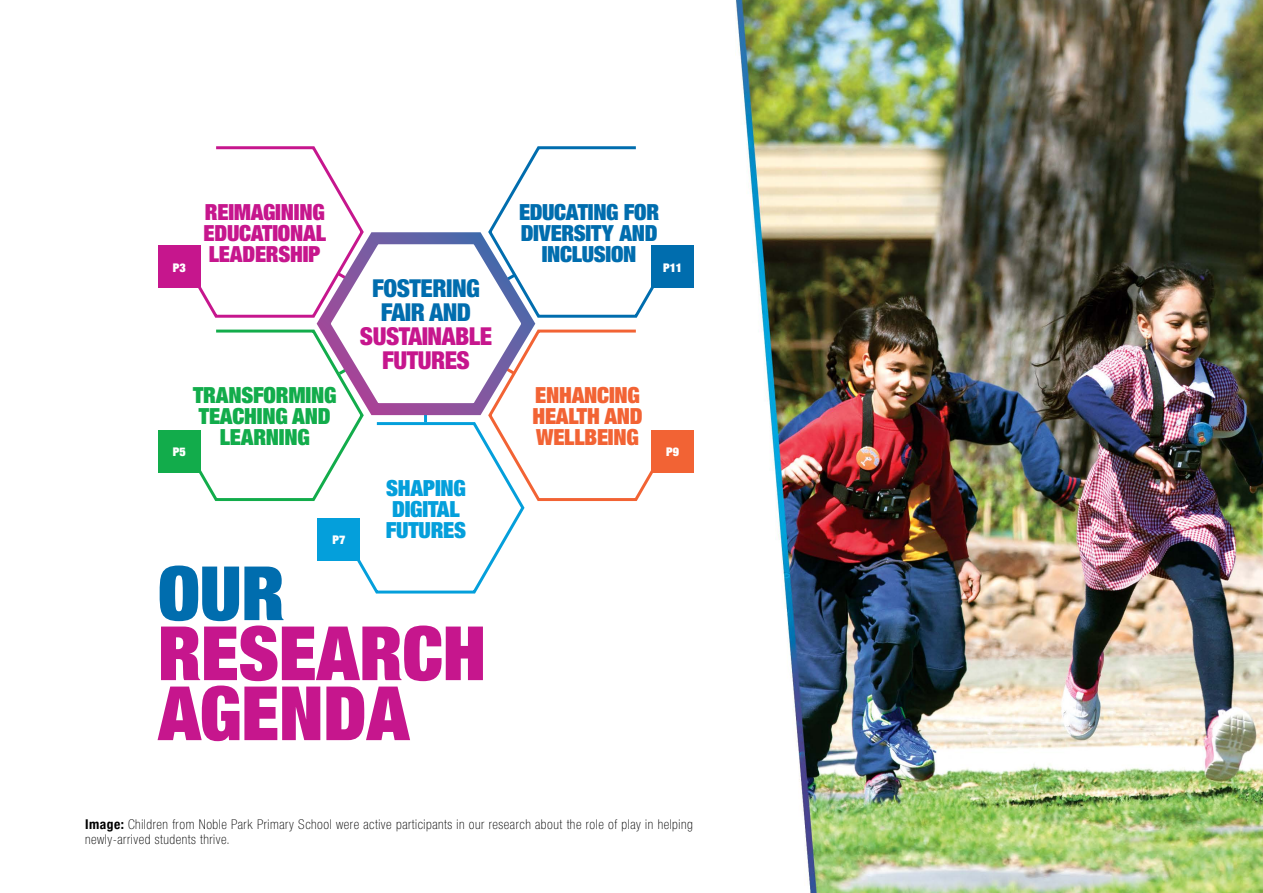
<style>
.page{position:relative;width:1263px;height:893px;background:#fff}
.page>*{position:absolute;margin:0;border:0;box-sizing:border-box;transform-origin:0 0}
.t1{font:900 expanded 75px/60px "Helvetica Neue";color:#c6168d}
.t2{font:900 expanded 75px "Helvetica Neue";color:#006dae}
.t3{font:900 condensed 24.75px/24px "Helvetica Neue";letter-spacing:-.02em;color:#c6168d;text-align:center}
.t4{font:900 condensed 24.75px/24px "Helvetica Neue";letter-spacing:-.02em;color:#006dae;text-align:center}
.t5{font:900 expanded 22.35px/21px "Helvetica Neue";letter-spacing:-.015em;color:#006dae;text-align:center}
.t6{font:900 expanded 22.35px/21px "Helvetica Neue";letter-spacing:-.01em;color:#c6168d;text-align:justify}
.t7{font:900 expanded 22.35px/21px "Helvetica Neue";letter-spacing:-.01em;color:#12ac4b;text-align:center}
.t8{font:900 expanded 22.35px/21px "Helvetica Neue";letter-spacing:-.01em;color:#f26334}
.t9{font:900 expanded 22.35px/21px "Helvetica Neue";letter-spacing:-.01em;color:#049fdb}
.t10{font:100 condensed 13.5px/15px "Helvetica Neue";letter-spacing:.04em;color:#000}
.t11{font:900 expanded 12px "Helvetica Neue";color:#fff}
.s1{font-weight:700}
</style>
<div class="page">
<img style="left:736px;top:0;width:527px;height:893px">
<div style="left:158px;top:430px;width:43px;height:42px;background:#12ac4b"></div>
<div style="left:651px;top:430px;width:43px;height:42px;background:#f26334"></div>
<div style="left:158px;top:246px;width:43px;height:42px;background:#c6168d"></div>
<div style="left:651px;top:246px;width:43px;height:42px;background:#006dae"></div>
<svg style="left:195px;top:146px;width:462px;height:448px"></svg>
<svg style="left:310px;top:222px;width:232px;height:199px"></svg>
<h3 class="t6" style="left:204px;top:201px;width:124px">REIMAGINING EDUCATIONAL LEADERSHIP</h3>
<h3 class="t5" style="left:519px;top:201px;width:142px">EDUCATING FOR<br>DIVERSITY AND<br>INCLUSION</h3>
<p class="t11" style="left:173px;top:260px;width:14px">P3</p>
<p class="t11" style="left:663px;top:260px;width:21px">P11</p>
<h2 class="t4" style="left:372px;top:275px;width:109px">FOSTERING<br>FAIR AND</h2>
<h2 class="t3" style="left:360px;top:323px;width:134px">SUSTAINABLE<br>FUTURES</h2>
<h3 class="t7" style="left:193px;top:384px;width:145px">TRANSFORMING<br>TEACHING AND<br>LEARNING</h3>
<h3 class="t8" style="left:532px;top:384px;width:112px">ENHANCING<br>HEALTH AND<br>WELLBEING</h3>
<p class="t11" style="left:173px;top:444px;width:14px">P5</p>
<p class="t11" style="left:666px;top:444px;width:14px">P9</p>
<p class="t11" style="left:332px;top:532px;width:14px">P7</p>
<h3 class="t9" style="left:386px;top:477px;width:82px">SHAPING<br>DIGITAL<br>FUTURES</h3>
<h1 class="t2" style="left:158px;top:545px;width:128px">OUR</h1>
<h1 class="t1" style="left:158px;top:622px;width:329px">RESEARCH<br>AGENDA</h1>
<p class="t10" style="left:85px;top:817px;width:609px"><span class="s1">Image:</span> Children from Noble Park Primary School were active participants in our research about the role of play in helping newly-arrived students thrive.</p>
</div>
